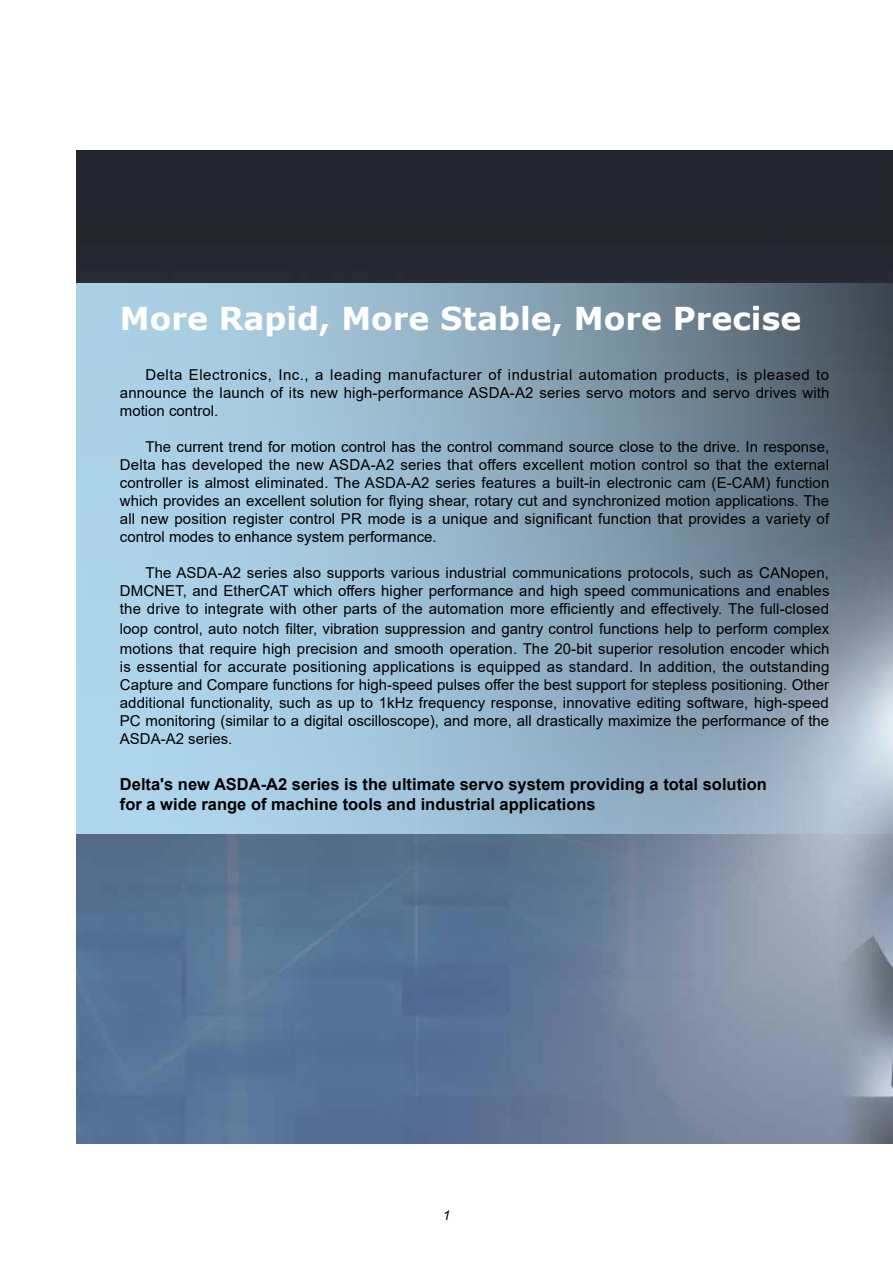
<style>
.page{position:relative;width:893px;height:1263px;background:#fff}
.page>*{position:absolute;margin:0;border:0;box-sizing:border-box;transform-origin:0 0}
.t1{font:700 31.5px "Verdana";color:#fff}
.t2{font:700 16.5px/19.8px "Arial";color:#000}
.t3{font:15px/18px "Arial";color:#000;text-align:justify}
.t4{font:italic 13.5px "Arial";color:#000}
</style>
<div class="page">
<img style="left:77px;top:151px;width:816px;height:993px">
<svg style="left:77px;top:283px;width:816px;height:550px;background:#92afc2"></svg>
<h1 class="t1" style="left:120px;top:296px;width:683px">More Rapid, More Stable, More Precise</h1>
<p class="t3" style="left:120px;top:366px;width:711px;text-indent:26px">Delta Electronics, Inc., a leading manufacturer of industrial automation products, is pleased to announce the launch of its new high-performance ASDA-A2 series servo motors and servo drives with motion control.</p>
<p class="t3" style="left:120px;top:438px;width:711px;text-indent:26px">The current trend for motion control has the control command source close to the drive. In response, Delta has developed the new ASDA-A2 series that offers excellent motion control so that the external controller is almost eliminated. The ASDA-A2 series features a built-in electronic cam (E-CAM) function which provides an excellent solution for flying shear, rotary cut and synchronized motion applications. The all new position register control PR mode is a unique and significant function that provides a variety of control modes to enhance system performance.</p>
<p class="t3" style="left:120px;top:564px;width:711px;text-indent:26px">The ASDA-A2 series also supports various industrial communications protocols, such as CANopen, DMCNET, and EtherCAT which offers higher performance and high speed communications and enables the drive to integrate with other parts of the automation more efficiently and effectively. The full-closed</p>
<p class="t3" style="left:120px;top:618px;width:711px;line-height:20.1px">loop control, auto notch filter, vibration suppression and gantry control functions help to perform complex motions that require high precision and smooth operation. The 20-bit superior resolution encoder which</p>
<p class="t3" style="left:120px;top:657px;width:711px">is essential for accurate positioning applications is equipped as standard. In addition, the outstanding Capture and Compare functions for high-speed pulses offer the best support for stepless positioning. Other additional functionality, such as up to 1kHz frequency response, innovative editing software, high-speed PC monitoring (similar to a digital oscilloscope), and more, all drastically maximize the performance of the ASDA-A2 series.</p>
<p class="t2" style="left:120px;top:774px;width:648px">Delta's new ASDA-A2 series is the ultimate servo system providing a total solution for a wide range of machine tools and industrial applications</p>
<p class="t4" style="left:443px;top:1206px;width:9px">1</p>
</div>
